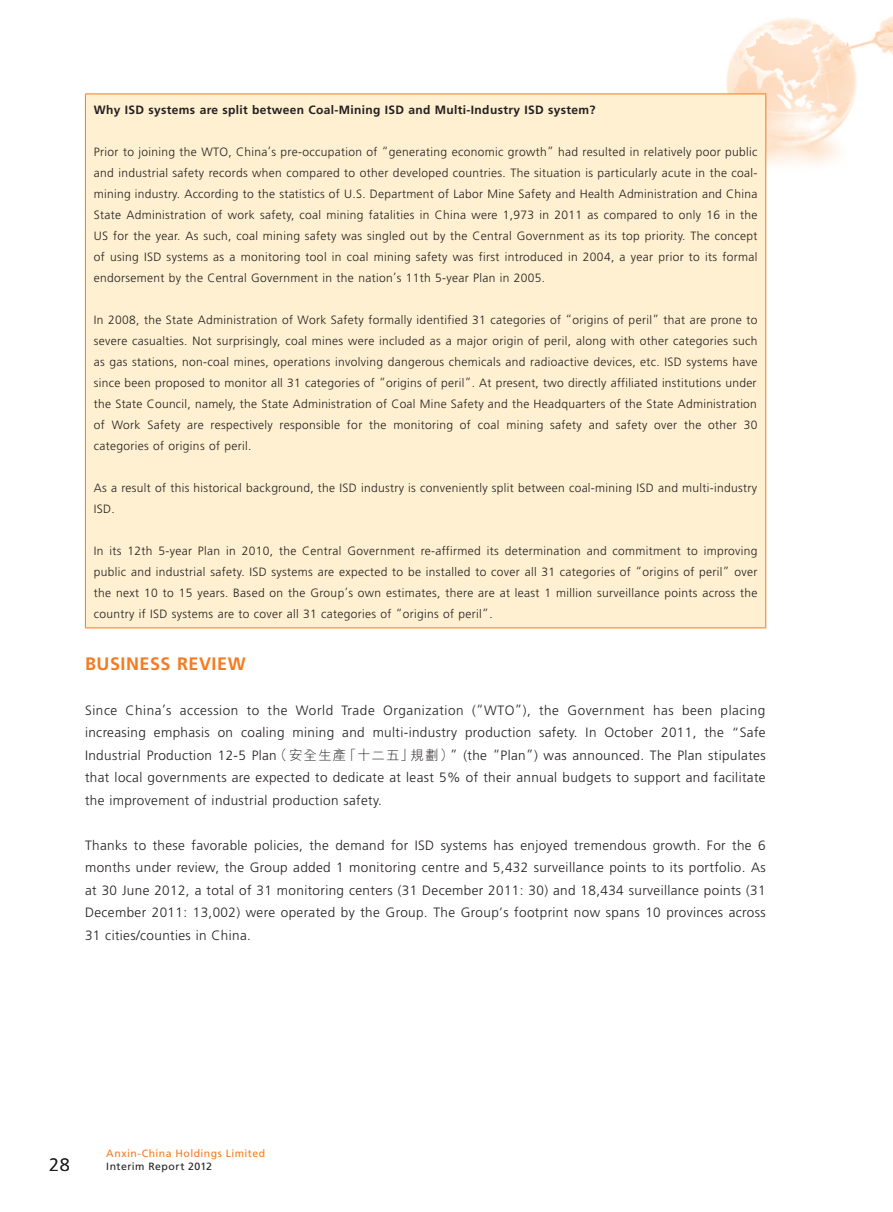
<style>
.page{position:relative;width:893px;height:1212px;background:#fff}
.page>*{position:absolute;margin:0;border:0;box-sizing:border-box;transform-origin:0 0}
.Heading_1{font:700 18px "Frutiger LT Std";letter-spacing:.03em;color:#f47b21}
.t1{font:300 18px "Frutiger LT Std";color:#231f20}
.Body_Text{font:300 13.5px/22.5px "Frutiger LT Std";letter-spacing:.03em;color:#231f20;text-align:justify}
.Notes{font:300 12px/21px "Frutiger LT Std";letter-spacing:.03em;color:#231f20;text-align:justify}
.Notes-2{font:700 12px "Frutiger LT Std";letter-spacing:.03em;color:#231f20}
.t2{font:10.5px "Frutiger LT Std";letter-spacing:.045em;color:#f47b21}
.t3{font:10.5px "Frutiger LT Std";letter-spacing:.045em;color:#231f20}
.s1{font-family:"M Hei HK"}
</style>
<div class="page">
<img style="left:720px;top:16px;width:173px;height:158px">
<div style="left:85px;top:94px;width:681px;height:534px;background:#fef0d0"></div>
<hr style="left:85px;top:94px;width:681px;height:1px;background:#f47b21">
<hr style="left:85px;top:94px;width:1px;height:533px;background:#f47b21">
<hr style="left:765px;top:94px;width:1px;height:533px;background:#f47b21">
<hr style="left:85px;top:627px;width:681px;height:1px;background:#f47b21">
<p class="Notes-2" style="left:94px;top:103px;width:503px">Why ISD systems are split between Coal-Mining ISD and Multi-Industry ISD system?</p>
<p class="Notes" style="left:94px;top:141px;width:665px">Prior to joining the WTO, China’s pre-occupation of “generating economic growth” had resulted in relatively poor public and industrial safety records when compared to other developed countries. The situation is particularly acute in the coal&shy;mining industry. According to the statistics of U.S. Department of Labor Mine Safety and Health Administration and China State Administration of work safety, coal mining fatalities in China were 1,973 in 2011 as compared to only 16 in the US for the year. As such, coal mining safety was singled out by the Central Government as its top priority. The concept of using ISD systems as a monitoring tool in coal mining safety was first introduced in 2004, a year prior to its formal endorsement by the Central Government in the nation’s 11th 5-year Plan in 2005.</p>
<p class="Notes" style="left:94px;top:309px;width:665px">In 2008, the State Administration of Work Safety formally identified 31 categories of “origins of peril” that are prone to severe casualties. Not surprisingly, coal mines were included as a major origin of peril, along with other categories such as gas stations, non-coal mines, operations involving dangerous chemicals and radioactive devices, etc. ISD systems have since been proposed to monitor all 31 categories of “origins of peril”. At present, two directly affiliated institutions under the State Council, namely, the State Administration of Coal Mine Safety and the Headquarters of the State Administration of Work Safety are respectively responsible for the monitoring of coal mining safety and safety over the other 30 categories of origins of peril.</p>
<p class="Notes" style="left:94px;top:477px;width:665px">As a result of this historical background, the ISD industry is conveniently split between coal-mining ISD and multi-industry<br>ISD.</p>
<p class="Notes" style="left:94px;top:540px;width:665px">In its 12th 5-year Plan in 2010, the Central Government re-affirmed its determination and commitment to improving public and industrial safety. ISD systems are expected to be installed to cover all 31 categories of “origins of peril” over the next 10 to 15 years. Based on the Group’s own estimates, there are at least 1 million surveillance points across the country if ISD systems are to cover all 31 categories of “origins of peril”.</p>
<p class="Heading_1" style="left:85px;top:653px;width:162px">BUSINESS REVIEW</p>
<p class="Body_Text" style="left:85px;top:699px;width:682px">Since China’s accession to the World Trade Organization (“WTO”), the Government has been placing increasing emphasis on coaling mining and multi-industry production safety. In October 2011, the “Safe Industrial Production 12-5 Plan<span class="s1">（安全生產「十二五」規劃）</span>” (the “Plan”) was announced. The Plan stipulates that local governments are expected to dedicate at least 5% of their annual budgets to support and facilitate the improvement of industrial production safety.</p>
<p class="Body_Text" style="left:85px;top:834px;width:682px">Thanks to these favorable policies, the demand for ISD systems has enjoyed tremendous growth. For the 6 months under review, the Group added 1 monitoring centre and 5,432 surveillance points to its portfolio. As at 30 June 2012, a total of 31 monitoring centers (31 December 2011: 30) and 18,434 surveillance points (31<br>December 2011: 13,002) were operated by the Group. The Group’s footprint now spans 10 provinces across 31 cities/counties in China.</p>
<p class="t2" style="left:106px;top:1147px;width:160px">Anxin-China Holdings Limited</p>
<h1 class="t1" style="left:49px;top:1155px;width:22px">28</h1>
<p class="t3" style="left:106px;top:1160px;width:107px">Interim Report 2012</p>
</div>
